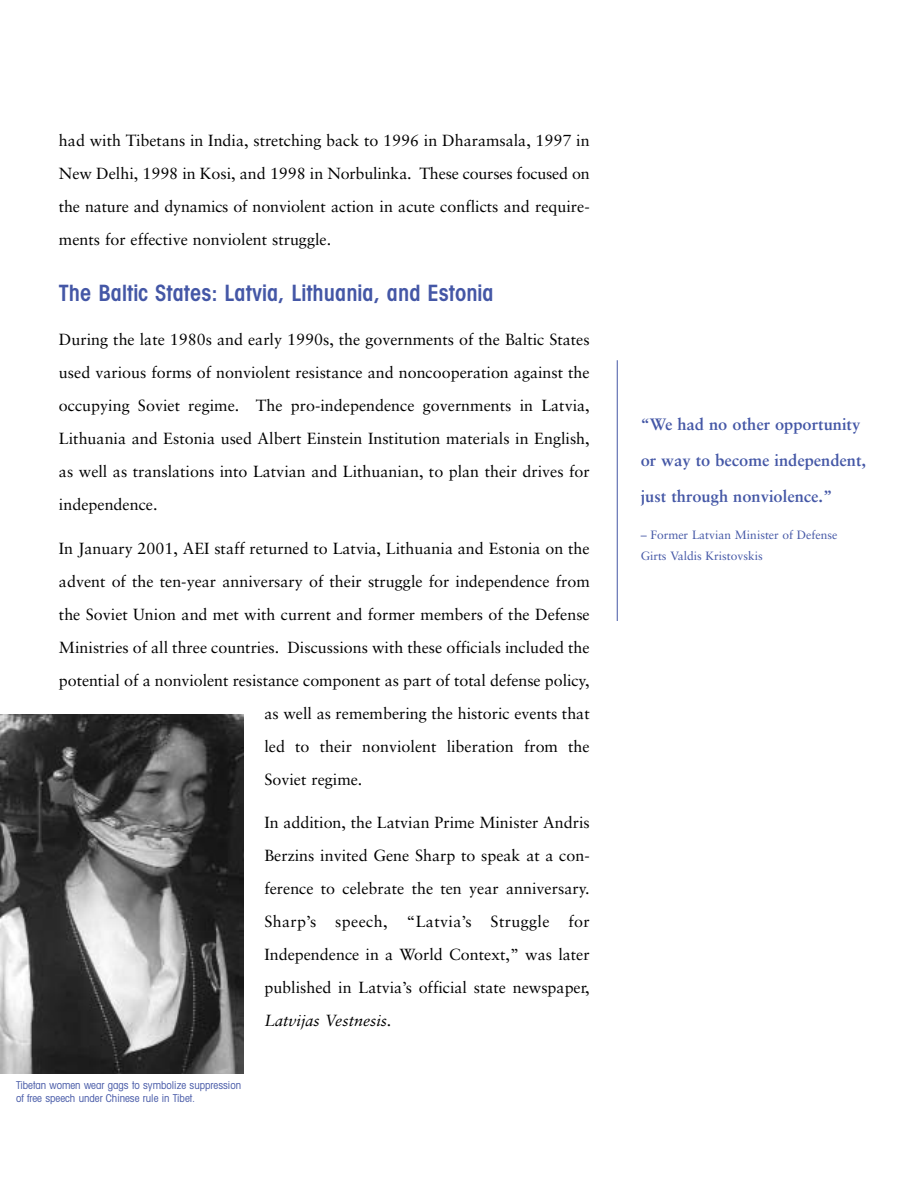
<style>
.page{position:relative;width:918px;height:1188px;background:#fff}
.page>*{position:absolute;margin:0;border:0;box-sizing:border-box;transform-origin:0 0}
.t1{font:600 condensed 22.5px "Avant Garde";color:#4457a6}
.t2{font:700 16.5px/36px "Sabon";color:#4457a6}
.t3{font:16.2px/33px "Sabon";color:#000;text-align:justify}
.t4{font:italic 16.2px "Sabon";color:#000}
.t5{font:12px/21px "Sabon";color:#4457a6}
.t6{font:condensed 10.8px/12.8px "Avant Garde";color:#4457a6}
</style>
<div class="page">
<img style="left:0;top:714px;width:243px;height:360px">
<hr style="left:617px;top:360px;width:1px;height:261px;background:#4457a6">
<p class="t3" style="left:59px;top:125px;width:532px">had with Tibetans in India, stretching back to 1996 in Dharamsala, 1997 in New Delhi, 1998 in Kosi, and 1998 in Norbulinka. These courses focused on the nature and dynamics of nonviolent action in acute conflicts and require&shy;ments for effective nonviolent struggle.</p>
<h1 class="t1" style="left:59px;top:285px;width:436px">The Baltic States: Latvia, Lithuania, and Estonia</h1>
<p class="t3" style="left:59px;top:324px;width:532px">During the late 1980s and early 1990s, the governments of the Baltic States used various forms of nonviolent resistance and noncooperation against the occupying Soviet regime. The pro-independence governments in Latvia, Lithuania and Estonia used Albert Einstein Institution materials in English, as well as translations into Latvian and Lithuanian, to plan their drives for independence.</p>
<p class="t3" style="left:59px;top:533px;width:532px">In January 2001, AEI staff returned to Latvia, Lithuania and Estonia on the</p>
<p class="t3" style="left:59px;top:566px;width:532px">advent of the ten-year anniversary of their struggle for independence from</p>
<p class="t3" style="left:59px;top:599px;width:532px">the Soviet Union and met with current and former members of the Defense</p>
<p class="t3" style="left:59px;top:632px;width:532px">Ministries of all three countries. Discussions with these officials included the</p>
<p class="t3" style="left:59px;top:665px;width:532px">potential of a nonviolent resistance component as part of total defense policy,</p>
<p class="t3" style="left:264px;top:698px;width:327px">as well as remembering the historic events that</p>
<p class="t3" style="left:264px;top:731px;width:327px">led to their nonviolent liberation from the</p>
<p class="t3" style="left:264px;top:764px;width:100px">Soviet regime.</p>
<p class="t3" style="left:264px;top:808px;width:327px">In addition, the Latvian Prime Minister Andris Berzins invited Gene Sharp to speak at a con&shy;ference to celebrate the ten year anniversary.<br>Sharp’s speech, “Latvia’s Struggle for Independence in a World Context,” was later published in Latvia’s official state newspaper,</p>
<p class="t4" style="left:264px;top:1014px;width:129px">Latvijas Vestnesis.</p>
<p class="t6" style="left:16px;top:1080px;width:227px">Tibetan women wear gags to symbolize suppression of free speech under Chinese rule in Tibet.</p>
<p class="t2" style="left:641px;top:408px;width:227px">“We had no other opportunity or way to become independent, just through nonviolence.”</p>
<p class="t5" style="left:641px;top:525px;width:198px">– Former Latvian Minister of Defense<br>Girts Valdis Kristovskis</p>
</div>
